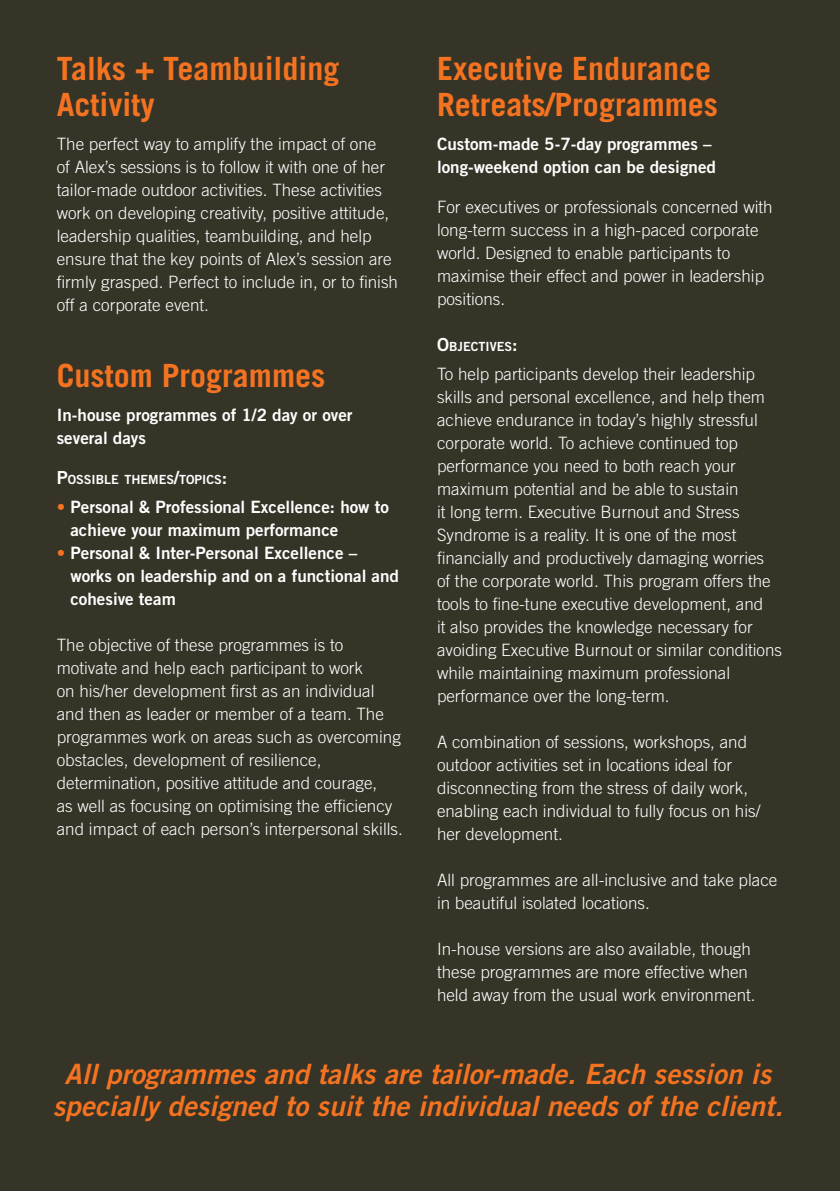
<style>
.page{position:relative;width:840px;height:1191px;background:#fff}
.page>*{position:absolute;margin:0;border:0;box-sizing:border-box;transform-origin:0 0}
.ladillo{font:700 32px/36px "Trade Gothic LT Std";color:#f47321}
.text{font:28px/32px "Trade Gothic LT Std Bd 2 Obl";color:#f47321;text-align:center}
.text-2{font:300 17px/23px "Trade Gothic LT Std";color:#fff}
.text-3{font:17px/23px "Trade Gothic LT Std Bd 2";color:#fff}
.ladi2{font:12.6px "Trade Gothic LT Std Bd 2";color:#fff}
.s1{font-size:18px}
.s2{color:#f47321}
</style>
<div class="page">
<div style="left:0;top:0;width:839px;height:1191px;background:#363327"></div>
<p class="ladillo" style="left:57px;top:50px;width:284px">Talks + Teambuilding<br>Activity</p>
<p class="text-2" style="left:57px;top:132px;width:342px">The perfect way to amplify the impact of one<br>of Alex’s sessions is to follow it with one of her tailor-made outdoor activities. These activities work on developing creativity, positive attitude, leadership qualities, teambuilding, and help ensure that the key points of Alex’s session are firmly grasped. Perfect to include in, or to finish off a corporate event.</p>
<p class="ladillo" style="left:57px;top:357px;width:270px">Custom Programmes</p>
<p class="text-3" style="left:57px;top:403px;width:297px">In-house programmes of 1/2 day or over several days</p>
<p class="ladi2" style="left:57px;top:472px;width:172px"><span class="s1">P</span>OSSIBLE THEM ES<span class="s1">/</span>TOPICS<span class="s1">:</span></p>
<p class="text-3" style="left:70px;top:495px;width:320px;text-indent:-14px"><span class="s2">•</span> Personal &amp; Professional Excellence: how to achieve your maximum performance</p>
<p class="text-3" style="left:70px;top:541px;width:330px;text-indent:-14px"><span class="s2">•</span> Personal &amp; Inter-Personal Excellence – works on leadership and on a functional and cohesive team</p>
<p class="text-2" style="left:57px;top:633px;width:347px">The objective of these programmes is to motivate and help each participant to work<br>on his/her development first as an individual and then as leader or member of a team. The programmes work on areas such as overcoming obstacles, development of resilience, determination, positive attitude and courage,<br>as well as focusing on optimising the efficiency and impact of each person’s interpersonal skills.</p>
<p class="ladillo" style="left:437px;top:50px;width:282px">Executive Endurance<br>Retreats/Programmes</p>
<p class="text-3" style="left:437px;top:132px;width:280px">Custom-made 5-7-day programmes – long-weekend option can be designed</p>
<p class="text-2" style="left:437px;top:195px;width:337px">For executives or professionals concerned with long-term success in a high-paced corporate world. Designed to enable participants to maximise their effect and power in leadership positions.</p>
<p class="ladi2" style="left:437px;top:339px;width:82px"><span class="s1">O</span>BJECTIVES<span class="s1">:</span></p>
<p class="text-2" style="left:437px;top:362px;width:346px">To help participants develop their leadership skills and personal excellence, and help them achieve endurance in today’s highly stressful corporate world. To achieve continued top performance you need to both reach your maximum potential and be able to sustain<br>it long term. Executive Burnout and Stress Syndrome is a reality. It is one of the most financially and productively damaging worries<br>of the corporate world. This program offers the tools to fine-tune executive development, and<br>it also provides the knowledge necessary for avoiding Executive Burnout or similar conditions while maintaining maximum professional performance over the long-term.</p>
<p class="text-2" style="left:437px;top:730px;width:325px">A combination of sessions, workshops, and outdoor activities set in locations ideal for disconnecting from the stress of daily work, enabling each individual to fully focus on his/ her development.</p>
<p class="text-2" style="left:437px;top:868px;width:341px">All programmes are all-inclusive and take place in beautiful isolated locations.</p>
<p class="text-2" style="left:437px;top:937px;width:320px">In-house versions are also available, though these programmes are more effective when held away from the usual work environment.</p>
<p class="text" style="left:53px;top:1057px;width:731px">All programmes and talks are tailor-made. Each session is specially designed to suit the individual needs of the client.</p>
</div>
